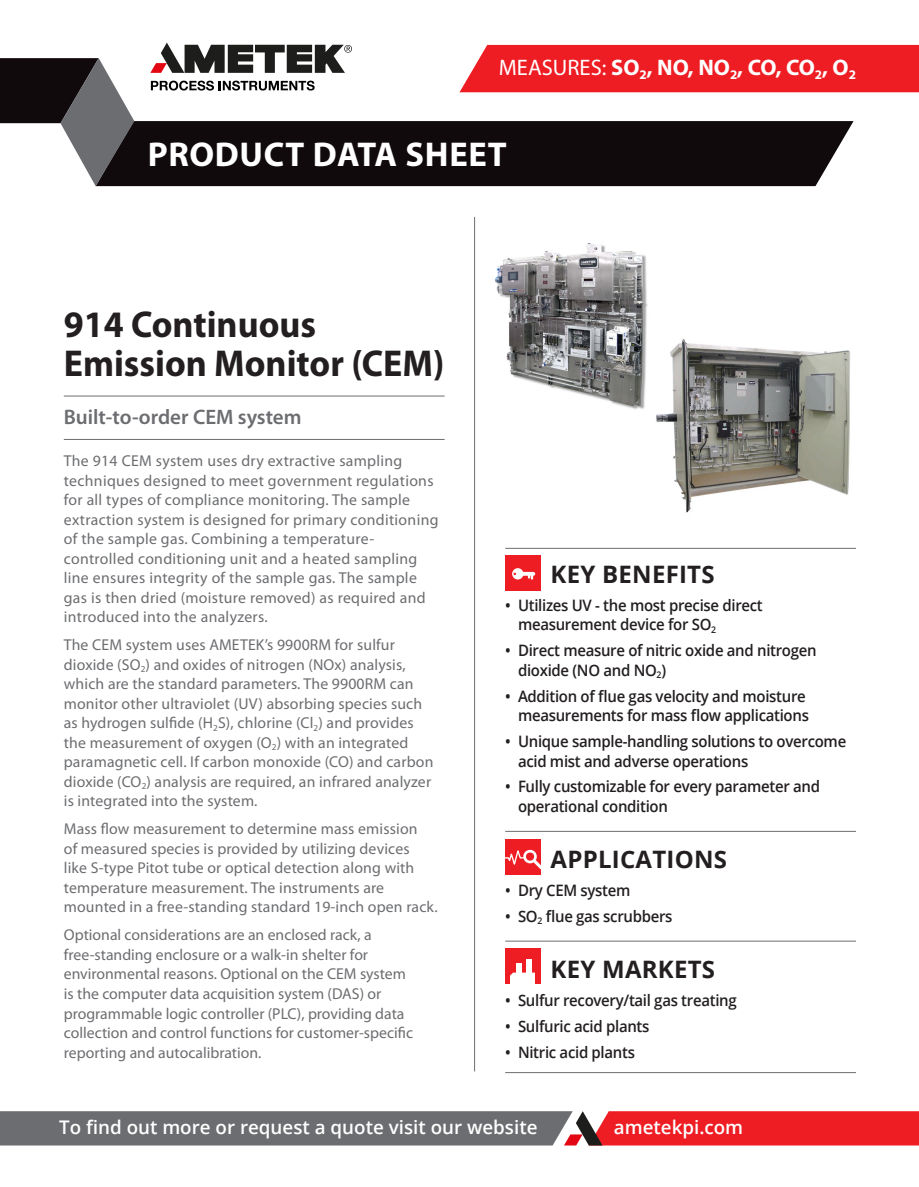
<style>
.page{position:relative;width:919px;height:1187px;background:#fff}
.page>*{position:absolute;margin:0;border:0;box-sizing:border-box;transform-origin:0 0}
.t1{font:700 37.5px/39px "Myriad Pro";color:#231f20;scale:.96 1}
.t2{font:700 34.5px "Myriad Pro";letter-spacing:.02em;color:#fff}
.t3{font:700 24px "Open Sans";letter-spacing:.01em;color:#231f20}
.t4{font:700 22.5px "Myriad Pro";color:#fff}
.t5{font:600 21px "Myriad Pro";color:#6c6d70}
.t6{font:600 18.75px "Open Sans";color:#fff}
.t7{font:15.75px/19.5px "Myriad Pro";letter-spacing:.01em;color:#6c6d70}
.t8{font:600 15.75px/19.5px "Open Sans";letter-spacing:-.02em;color:#231f20;scale:.95 1}
.s1{font-weight:400}
</style>
<div class="page">
<svg style="left:151px;top:81px;width:163px;height:9px"></svg>
<svg style="left:150px;top:43px;width:202px;height:30px"></svg>
<hr style="left:474px;top:217px;width:1px;height:854px;background:#6c6d70">
<hr style="left:64px;top:395px;width:380px;height:1px;background:#6c6d70">
<hr style="left:64px;top:439px;width:380px;height:1px;background:#6c6d70">
<hr style="left:505px;top:1072px;width:350px;height:1px;background:#6c6d70">
<div style="left:134px;top:121px;width:719px;height:65px;background:#110a0c"></div>
<svg style="left:0;top:58px;width:134px;height:128px"></svg>
<hr style="left:505px;top:548px;width:350px;height:1px;background:#6c6d70">
<hr style="left:505px;top:831px;width:350px;height:1px;background:#6c6d70">
<hr style="left:505px;top:940px;width:350px;height:1px;background:#6c6d70">
<div style="left:505px;top:556px;width:35px;height:35px;background:#ee1d23"></div>
<svg style="left:512px;top:568px;width:23px;height:11px"></svg>
<div style="left:505px;top:948px;width:35px;height:35px;background:#ee1d23"></div>
<div style="left:516px;top:963px;width:6px;height:15px;background:#fff"></div>
<div style="left:525px;top:958px;width:6px;height:20px;background:#fff"></div>
<svg style="left:510px;top:972px;width:25px;height:11px"></svg>
<div style="left:505px;top:839px;width:35px;height:35px;background:#ee1d23"></div>
<svg style="left:505px;top:846px;width:36px;height:26px"></svg>
<svg style="left:0;top:1111px;width:918px;height:34px;background:#9c5458"></svg>
<div style="left:459px;top:45px;width:459px;height:47px;background:#ee1d23"></div>
<img style="left:495px;top:243px;width:153px;height:166px">
<img style="left:656px;top:339px;width:195px;height:174px">
<p class="t4" style="left:499px;top:53px;width:358px"><span class="s1">MEASURES:</span> SO<sub>2</sub>, NO, NO<sub>2</sub>, CO, CO<sub>2</sub>, O<sub>2</sub></p>
<p class="t2" style="left:148px;top:131px;width:360px">PRODUCT DATA SHEET</p>
<p class="t1" style="left:64px;top:303px;width:398px">914 Continuous<br>Emission Monitor (CEM)</p>
<p class="t5" style="left:64px;top:403px;width:239px">Built-to-order CEM system</p>
<p class="t7" style="left:64px;top:451px;width:376px">The 914 CEM system uses dry extractive sampling techniques designed to meet government regulations for all types of compliance monitoring. The sample extraction system is designed for primary conditioning of the sample gas. Combining a temperature&shy;controlled conditioning unit and a heated sampling line ensures integrity of the sample gas. The sample gas is then dried (moisture removed) as required and introduced into the analyzers.</p>
<p class="t7" style="left:64px;top:635px;width:371px">The CEM system uses AMETEK’s 9900RM for sulfur dioxide (SO<sub>2</sub>) and oxides of nitrogen (NOx) analysis, which are the standard parameters. The 9900RM can monitor other ultraviolet (UV) absorbing species such as hydrogen sulfide (H<sub>2</sub>S), chlorine (Cl<sub>2</sub>) and provides the measurement of oxygen (O<sub>2</sub>) with an integrated paramagnetic cell. If carbon monoxide (CO) and carbon dioxide (CO<sub>2</sub>) analysis are required, an infrared analyzer is integrated into the system.</p>
<p class="t7" style="left:64px;top:819px;width:375px">Mass flow measurement to determine mass emission<br>of measured species is provided by utilizing devices<br>like S-type Pitot tube or optical detection along with temperature measurement. The instruments are mounted in a free-standing standard 19-inch open rack.</p>
<p class="t7" style="left:64px;top:925px;width:351px">Optional considerations are an enclosed rack, a free-standing enclosure or a walk-in shelter for environmental reasons. Optional on the CEM system is the computer data acquisition system (DAS) or programmable logic controller (PLC), providing data collection and control functions for customer-specific reporting and autocalibration.</p>
<p class="t3" style="left:550px;top:557px;width:165px">KEY BENEFITS</p>
<p class="t8" style="left:518px;top:595px;width:259px;text-indent:-13px">• Utilizes UV - the most precise direct measurement device for SO<sub>2</sub></p>
<p class="t8" style="left:518px;top:640px;width:316px;text-indent:-13px">• Direct measure of nitric oxide and nitrogen dioxide (NO and NO<sub>2</sub>)</p>
<p class="t8" style="left:505px;top:685px;width:321px;text-align:right">• Addition of flue gas velocity and moisture measurements for mass flow applications</p>
<p class="t8" style="left:518px;top:731px;width:347px;text-indent:-13px">• Unique sample-handling solutions to overcome acid mist and adverse operations</p>
<p class="t8" style="left:518px;top:776px;width:319px;text-indent:-13px">• Fully customizable for every parameter and operational condition</p>
<p class="t3" style="left:550px;top:842px;width:178px">APPLICATIONS</p>
<p class="t8" style="left:505px;top:880px;width:133px">• Dry CEM system</p>
<p class="t8" style="left:505px;top:906px;width:177px">• SO<sub>2</sub> flue gas scrubbers</p>
<p class="t3" style="left:550px;top:952px;width:166px">KEY MARKETS</p>
<p class="t8" style="left:505px;top:990px;width:245px">• Sulfur recovery/tail gas treating</p>
<p class="t8" style="left:505px;top:1016px;width:153px">• Sulfuric acid plants</p>
<p class="t8" style="left:505px;top:1042px;width:138px">• Nitric acid plants</p>
<p class="t6" style="left:59px;top:1114px;width:480px">To find out more or request a quote visit our website</p>
<p class="t6" style="left:613px;top:1114px;width:131px">ametekpi.com</p>
</div>
